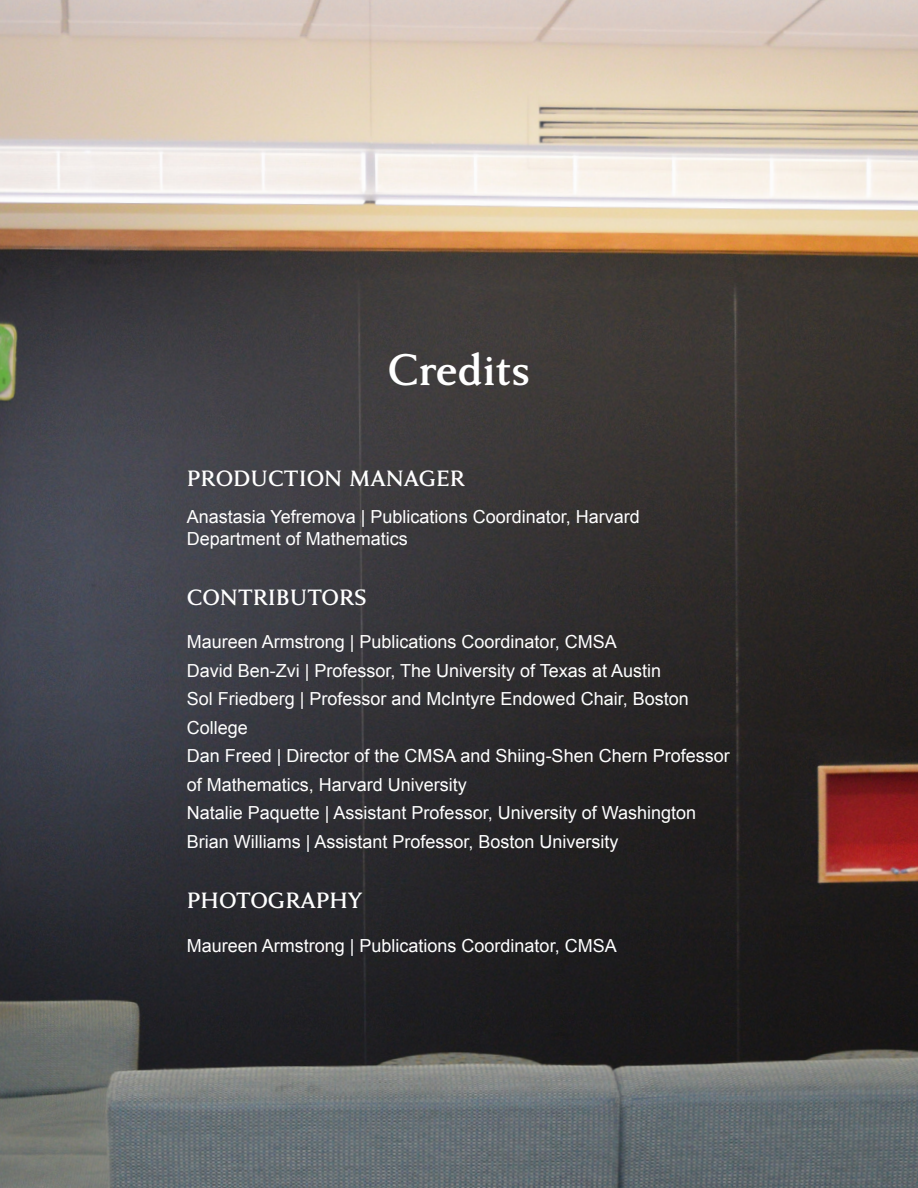
<style>
.page{position:relative;width:918px;height:1188px;background:#fff}
.page>*{position:absolute;margin:0;border:0;box-sizing:border-box;transform-origin:0 0}
.t1{font:700 48px "Anziano Pro";color:#fff}
.t2{font:700 24px "Anziano Pro";color:#fff}
.t3{font:18px/28.5px "Arial";color:#fff}
</style>
<div class="page">
<img style="left:0;top:0;width:918px;height:1188px">
<h1 class="t1" style="left:388px;top:340px;width:144px">Credits</h1>
<h2 class="t2" style="left:187px;top:464px;width:280px">PRODUCTION MANAGER</h2>
<p class="t3" style="left:187px;top:506px;width:454px;line-height:21.6px">Anastasia Yefremova | Publications Coordinator, Harvard<br>Department of Mathematics</p>
<h2 class="t2" style="left:187px;top:582px;width:182px">CONTRIBUTORS</h2>
<p class="t3" style="left:187px;top:628px;width:544px">Maureen Armstrong | Publications Coordinator, CMSA<br>David Ben-Zvi | Professor, The University of Texas at Austin<br>Sol Friedberg | Professor and McIntyre Endowed Chair, Boston College<br>Dan Freed | Director of the CMSA and Shiing-Shen Chern Professor of Mathematics, Harvard University<br>Natalie Paquette | Assistant Professor, University of Washington Brian Williams | Assistant Professor, Boston University</p>
<h2 class="t2" style="left:187px;top:886px;width:177px">PHOTOGRAPHY</h2>
<p class="t3" style="left:187px;top:931px;width:431px">Maureen Armstrong | Publications Coordinator, CMSA</p>
</div>
